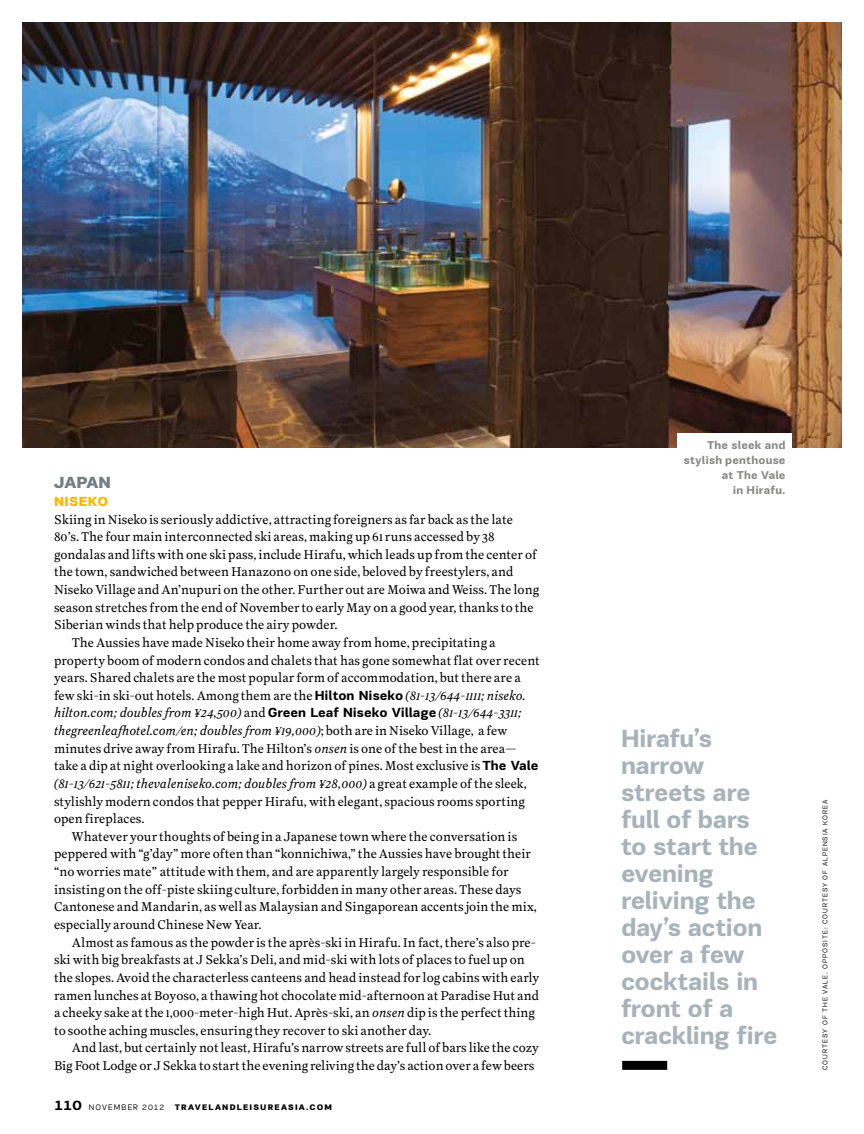
<style>
.page{position:relative;width:864px;height:1134px;background:#fff}
.page>*{position:absolute;margin:0;border:0;box-sizing:border-box;transform-origin:0 0}
.t1{font:700 25.5px/27px "PF Encore Sans Pro";letter-spacing:-.02em;color:#a8b3b9}
.t2{font:900 16.5px "PF Encore Sans Pro";color:#717e85}
.t3{font:13.5px "Superior Text";color:#000}
.t4{font:italic 13.5px "Superior Text";color:#000}
.t5{font:900 13.5px "PF Encore Sans Pro";letter-spacing:.02em;color:#fbba00}
.t6{font:700 11.7px/15px "PF Encore Sans Pro";letter-spacing:.015em;color:#878786;text-align:right}
.t7{font:900 8.25px "PF Encore Sans Pro";letter-spacing:.145em;color:#000}
.t8{font:8.25px "PF Encore Sans Pro";letter-spacing:.13em;color:#000}
.t9{font:7.2px "PF Encore Sans Pro";letter-spacing:.14em;color:#000}
.s1{font-family:"PF Encore Sans Pro";font-weight:700}
.s2{font-style:italic}
.s3{font-style:normal}
.s4{font-family:"PF Encore Sans Pro";font-weight:700;font-style:normal}
.s5{font-weight:700;font-size:14.25px}
</style>
<div class="page">
<img style="left:22px;top:22px;width:819px;height:426px">
<div style="left:622px;top:1061px;width:45px;height:9px;background:#000"></div>
<div style="left:678px;top:433px;width:114px;height:82px;background:#fff"></div>
<p class="t2" style="left:54px;top:472px;width:58px">JAPAN</p>
<p class="t5" style="left:54px;top:492px;width:56px">NISEKO</p>
<p class="t3" style="left:54px;top:511px;width:461px">Skiing in Niseko is seriously addictive, attracting foreigners as far back as the late</p>
<p class="t3" style="left:54px;top:529px;width:442px">80’s. The four main interconnected ski areas, making up 61 runs accessed by 38</p>
<p class="t3" style="left:54px;top:546px;width:485px">gondalas and lifts with one ski pass, include Hirafu, which leads up from the center of</p>
<p class="t3" style="left:54px;top:564px;width:461px">the town, sandwiched between Hanazono on one side, beloved by freestylers, and</p>
<p class="t3" style="left:54px;top:582px;width:487px">Niseko Village and An’nupuri on the other. Further out are Moiwa and Weiss. The long</p>
<p class="t3" style="left:54px;top:599px;width:481px">season stretches from the end of November to early May on a good year, thanks to the</p>
<p class="t3" style="left:54px;top:617px;width:285px">Siberian winds that help produce the airy powder.</p>
<p class="t3" style="left:72px;top:634px;width:425px">The Aussies have made Niseko their home away from home, precipitating a</p>
<p class="t3" style="left:54px;top:652px;width:487px">property boom of modern condos and chalets that has gone somewhat flat over recent</p>
<p class="t3" style="left:54px;top:670px;width:468px">years. Shared chalets are the most popular form of accommodation, but there are a</p>
<p class="t3" style="left:54px;top:687px;width:473px">few ski-in ski-out hotels. Among them are the <span class="s1">Hilton Niseko</span><span class="s2">(81-13/644-1111; niseko.</span></p>
<p class="t4" style="left:54px;top:705px;width:469px">hilton.com; doubles from ¥24,500) <span class="s3">and</span> <span class="s4">Green Leaf Niseko Village</span> (81-13/644-3311;</p>
<p class="t4" style="left:54px;top:723px;width:455px">thegreenleafhotel.com/en; doubles from ¥19,000)<span class="s3">; both are in Niseko Village, a few</span></p>
<p class="t3" style="left:54px;top:740px;width:464px">minutes drive away from Hirafu. The Hilton’s <span class="s2">onsen</span> is one of the best in the area—</p>
<p class="t3" style="left:54px;top:758px;width:486px">take a dip at night overlooking a lake and horizon of pines. Most exclusive is <span class="s1">The Vale</span></p>
<p class="t4" style="left:54px;top:776px;width:474px">(81-13/621-5811; thevaleniseko.com; doubles from ¥28,000) <span class="s3">a great example of the sleek,</span></p>
<p class="t3" style="left:54px;top:793px;width:472px">stylishly modern condos that pepper Hirafu, with elegant, spacious rooms sporting</p>
<p class="t3" style="left:54px;top:811px;width:92px">open fireplaces.</p>
<p class="t3" style="left:72px;top:828px;width:447px">Whatever your thoughts of being in a Japanese town where the conversation is</p>
<p class="t3" style="left:54px;top:846px;width:479px">peppered with “g’day” more often than “konnichiwa,” the Aussies have brought their</p>
<p class="t3" style="left:54px;top:864px;width:456px">“no worries mate” attitude with them, and are apparently largely responsible for</p>
<p class="t3" style="left:54px;top:881px;width:469px">insisting on the off-piste skiing culture, forbidden in many other areas. These days</p>
<p class="t3" style="left:54px;top:899px;width:484px">Cantonese and Mandarin, as well as Malaysian and Singaporean accents join the mix,</p>
<p class="t3" style="left:54px;top:917px;width:209px">especially around Chinese New Year.</p>
<p class="t3" style="left:72px;top:934px;width:466px">Almost as famous as the powder is the après-ski in Hirafu. In fact, there’s also pre-</p>
<p class="t3" style="left:54px;top:952px;width:472px">ski with big breakfasts at J Sekka’s Deli, and mid-ski with lots of places to fuel up on</p>
<p class="t3" style="left:54px;top:969px;width:487px">the slopes. Avoid the characterless canteens and head instead for log cabins with early</p>
<p class="t3" style="left:54px;top:987px;width:487px">ramen lunches at Boyoso, a thawing hot chocolate mid-afternoon at Paradise Hut and</p>
<p class="t3" style="left:54px;top:1005px;width:483px">a cheeky sake at the 1,000-meter-high Hut. Après-ski, an <span class="s2">onsen</span> dip is the perfect thing</p>
<p class="t3" style="left:54px;top:1022px;width:379px">to soothe aching muscles, ensuring they recover to ski another day.</p>
<p class="t3" style="left:72px;top:1040px;width:468px">And last, but certainly not least, Hirafu’s narrow streets are full of bars like the cozy</p>
<p class="t3" style="left:54px;top:1058px;width:482px">Big Foot Lodge or J Sekka to start the evening reliving the day’s action over a few beers</p>
<p class="t8" style="left:54px;top:1103px;width:112px"><span class="s5">110</span> NOVEMBER 2012</p>
<p class="t7" style="left:175px;top:1102px;width:159px">TRAVELANDLEISUREASIA.COM</p>
<p class="t6" style="left:684px;top:437px;width:103px">The sleek and stylish penthouse at The Vale<br>in Hirafu.</p>
<h1 class="t1" style="left:621px;top:725px;width:158px">Hirafu’s narrow streets are full of bars to start the evening reliving the day’s action over a few cocktails in front of a crackling fire</h1>
<p class="t9" style="left:821px;top:1070px;width:271px;rotate:-90deg">COURTESY OF THE VALE. OPPOSITE: COURTESY OF ALPENSIA KOREA</p>
</div>
